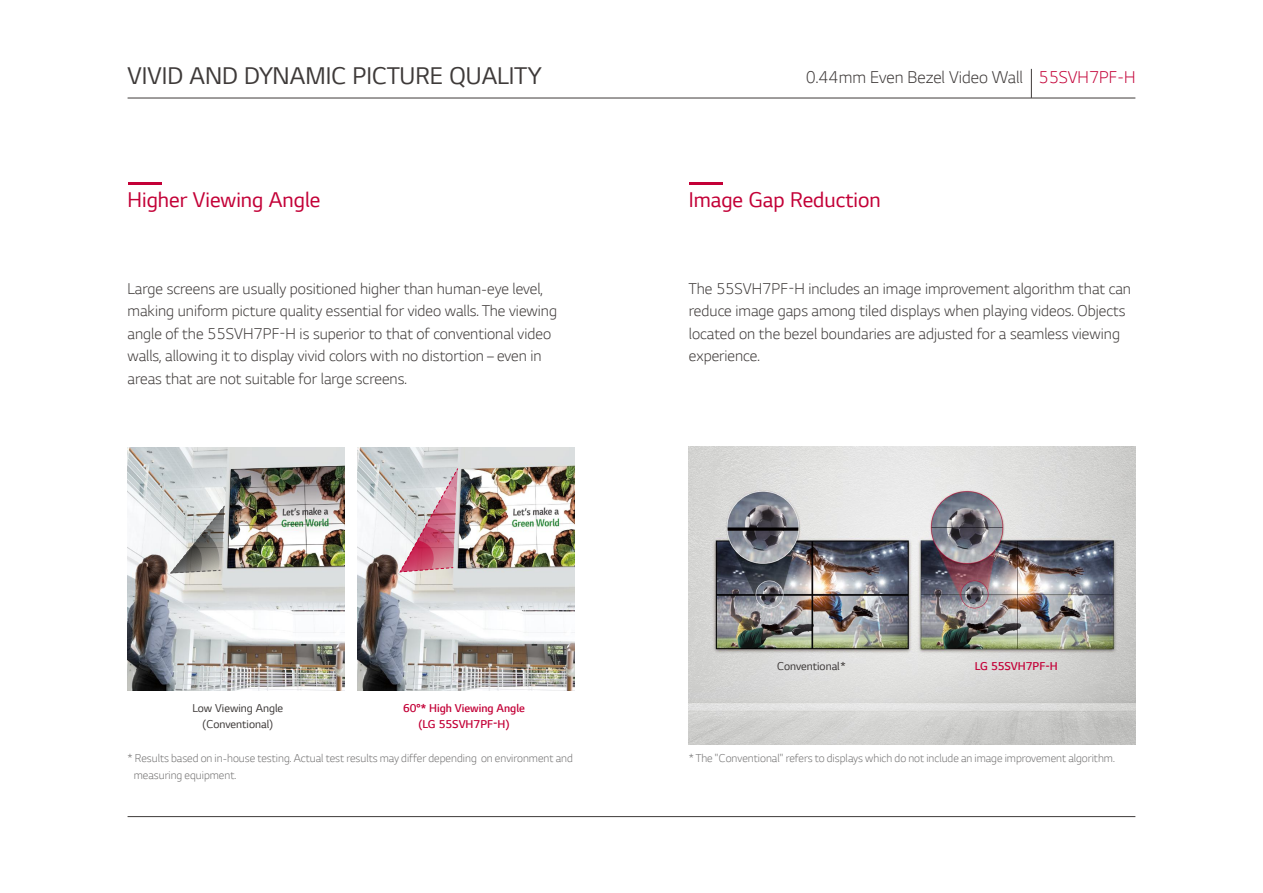
<style>
.page{position:relative;width:1263px;height:893px;background:#fff}
.page>*{position:absolute;margin:0;border:0;box-sizing:border-box;transform-origin:0 0}
.t1{font:25.5px "LG Smart";color:#3e3a39}
.t2{font:22.5px "LG Smart";color:#c30037}
.t3{font:300 18px "LG Smart";color:#3e3a39}
.t4{font:300 16.5px/22.5px "LG Smart";color:#3e3a39}
.t5{font:300 12px/16.5px "LG Smart";color:#727171}
.t6{font:300 12px/15.9px "LG Smart";color:#c30037;text-align:center}
.t7{font:12px/15.9px "LG Smart";color:#3e3a39;text-align:center}
.s1{color:#c30037}
</style>
<div class="page">
<svg style="left:1031px;top:69px;width:1px;height:29px"></svg>
<hr style="left:128px;top:98px;width:1007px;height:1px;background:#3e3a39">
<hr style="left:128px;top:816px;width:1007px;height:1px;background:#3e3a39">
<hr style="left:128px;top:183px;width:33px;height:2px;background:#c30037">
<hr style="left:689px;top:183px;width:34px;height:2px;background:#c30037">
<img style="left:128px;top:447px;width:216px;height:244px">
<img style="left:358px;top:447px;width:216px;height:244px">
<svg style="left:399px;top:468px;width:60px;height:105px"></svg>
<svg style="left:169px;top:505px;width:56px;height:69px"></svg>
<img style="left:689px;top:446px;width:446px;height:298px">
<h1 class="t1" style="left:128px;top:59px;width:416px">VIVID AND DYNAMIC PICTURE QUALITY</h1>
<p class="t3" style="left:806px;top:65px;width:331px">0.44mm Even Bezel Video Wall <span class="s1">55SVH7PF-H</span></p>
<h2 class="t2" style="left:128px;top:185px;width:194px">Higher Viewing Angle</h2>
<p class="t4" style="left:128px;top:276px;width:431px">Large screens are usually positioned higher than human-eye level, making uniform picture quality essential for video walls. The viewing angle of the 55SVH7PF-H is superior to that of conventional video walls, allowing it to display vivid colors with no distortion – even in areas that are not suitable for large screens.</p>
<p class="t7" style="left:192px;top:699px;width:92px">Low Viewing Angle (Conventional)</p>
<p class="t6" style="left:403px;top:699px;width:123px">60°* High Viewing Angle (LG 55SVH7PF-H)</p>
<p class="t5" style="left:134px;top:750px;width:441px;text-indent:-6px">* Results based on in-house testing. Actual test results may differ depending on environment and measuring equipment.</p>
<h2 class="t2" style="left:689px;top:185px;width:193px">Image Gap Reduction</h2>
<p class="t4" style="left:689px;top:276px;width:444px">The 55SVH7PF-H includes an image improvement algorithm that can reduce image gaps among tiled displays when playing videos. Objects located on the bezel boundaries are adjusted for a seamless viewing experience.</p>
<p class="t7" style="left:777px;top:658px;width:70px">Conventional*</p>
<p class="t6" style="left:975px;top:658px;width:84px">LG 55SVH7PF-H</p>
<p class="t5" style="left:689px;top:750px;width:427px">* The "Conventional" refers to displays which do not include an image improvement algorithm.</p>
</div>
